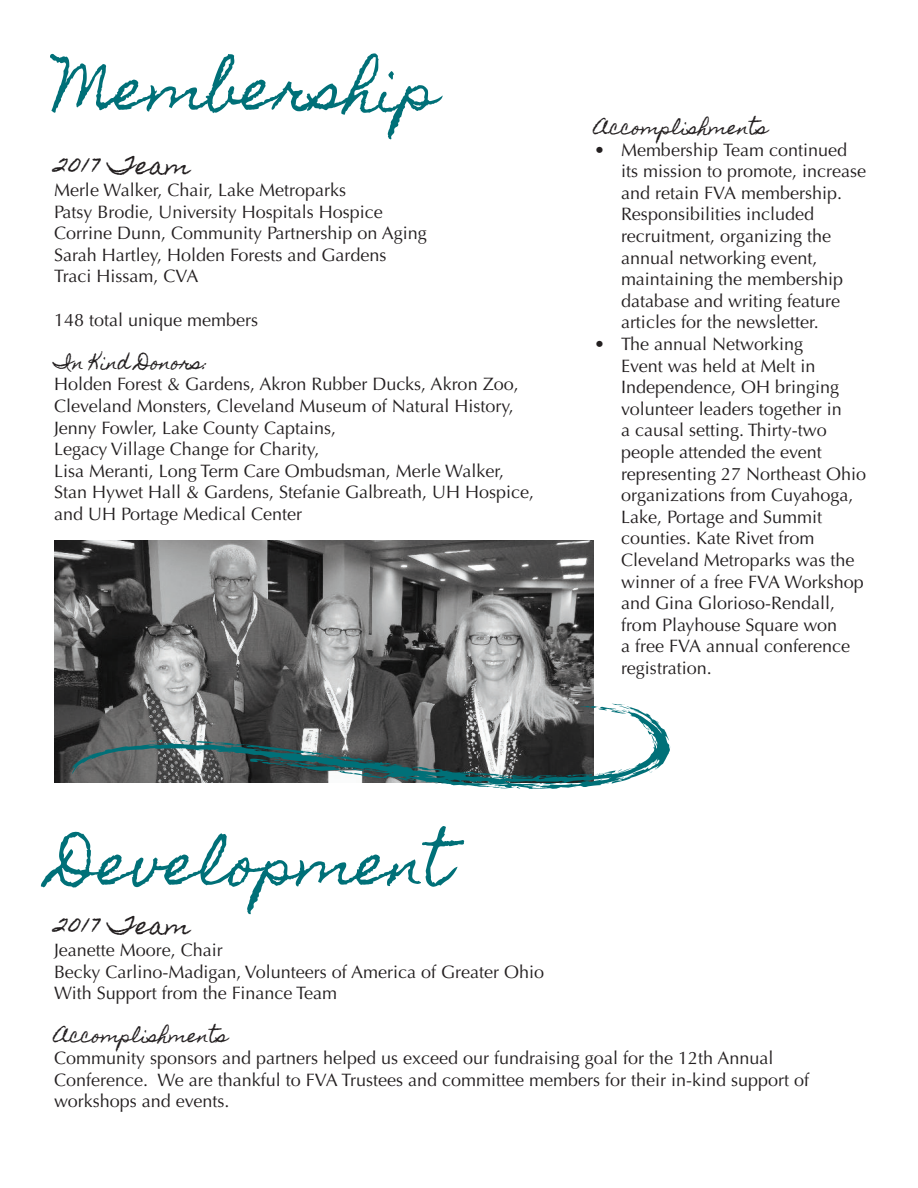
<style>
.page{position:relative;width:918px;height:1188px;background:#fff}
.page>*{position:absolute;margin:0;border:0;box-sizing:border-box;transform-origin:0 0}
.t1{font:57px "Homemade Apple";color:#007078}
.t2{font:24px "Homemade Apple";color:#231f20}
.t3{font:18px/21.6px "Optima LT Std";color:#231f20}
.t4{font:18px "Homemade Apple";color:#231f20}
</style>
<div class="page">
<img style="left:54px;top:541px;width:540px;height:241px">
<svg style="left:70px;top:706px;width:600px;height:83px"></svg>
<svg style="left:580px;top:704px;width:51px;height:10px"></svg>
<svg style="left:593px;top:768px;width:39px;height:16px"></svg>
<svg style="left:536px;top:783px;width:27px;height:2px"></svg>
<svg style="left:572px;top:783px;width:6px;height:5px"></svg>
<svg style="left:466px;top:773px;width:6px;height:10px"></svg>
<svg style="left:480px;top:774px;width:44px;height:15px"></svg>
<svg style="left:431px;top:782px;width:8px;height:2px"></svg>
<svg style="left:175px;top:740px;width:207px;height:38px;background:#4e6768"></svg>
<svg style="left:126px;top:740px;width:43px;height:6px"></svg>
<svg style="left:76px;top:763px;width:8px;height:7px"></svg>
<p class="t1" style="left:54px;top:56px;width:387px">Membership</p>
<p class="t2" style="left:54px;top:152px;width:138px">2017 Team</p>
<p class="t3" style="left:54px;top:179px;width:294px">Merle Walker, Chair, Lake Metroparks</p>
<p class="t3" style="left:54px;top:201px;width:330px">Patsy Brodie, University Hospitals Hospice</p>
<p class="t3" style="left:54px;top:223px;width:374px">Corrine Dunn, Community Partnership on Aging</p>
<p class="t3" style="left:54px;top:244px;width:334px">Sarah Hartley, Holden Forests and Gardens</p>
<p class="t3" style="left:54px;top:266px;width:146px">Traci Hissam, CVA</p>
<p class="t3" style="left:54px;top:309px;width:206px">148 total unique members</p>
<p class="t4" style="left:54px;top:352px;width:156px">In Kind Donors:</p>
<p class="t3" style="left:54px;top:374px;width:466px">Holden Forest &amp; Gardens, Akron Rubber Ducks, Akron Zoo,<br>Cleveland Monsters, Cleveland Museum of Natural History,</p>
<p class="t3" style="left:54px;top:417px;width:284px">Jenny Fowler, Lake County Captains,</p>
<p class="t3" style="left:54px;top:439px;width:267px">Legacy Village Change for Charity,</p>
<p class="t3" style="left:54px;top:460px;width:452px">Lisa Meranti, Long Term Care Ombudsman, Merle Walker,</p>
<p class="t3" style="left:54px;top:482px;width:482px">Stan Hywet Hall &amp; Gardens, Stefanie Galbreath, UH Hospice,</p>
<p class="t3" style="left:54px;top:503px;width:250px">and UH Portage Medical Center</p>
<p class="t4" style="left:594px;top:117px;width:175px">Accomplishments</p>
<p class="t3" style="left:621px;top:139px;width:247px;text-indent:-27px">• Membership Team continued its mission to promote, increase and retain FVA membership.<br>Responsibilities included recruitment, organizing the annual networking event, maintaining the membership database and writing feature articles for the newsletter.</p>
<p class="t3" style="left:621px;top:333px;width:247px;text-indent:-27px">• The annual Networking<br>Event was held at Melt in<br>Independence, OH bringing volunteer leaders together in<br>a causal setting. Thirty-two people attended the event representing 27 Northeast Ohio organizations from Cuyahoga,<br>Lake, Portage and Summit counties. Kate Rivet from<br>Cleveland Metroparks was the winner of a free FVA Workshop and Gina Glorioso-Rendall, from Playhouse Square won<br>a free FVA annual conference registration.</p>
<p class="t1" style="left:54px;top:831px;width:399px">Development</p>
<p class="t2" style="left:54px;top:912px;width:138px">2017 Team</p>
<p class="t3" style="left:54px;top:939px;width:170px">Jeanette Moore, Chair</p>
<p class="t3" style="left:54px;top:961px;width:492px">Becky Carlino-Madigan, Volunteers of America of Greater Ohio</p>
<p class="t3" style="left:54px;top:983px;width:285px">With Support from the Finance Team</p>
<p class="t4" style="left:54px;top:1026px;width:175px">Accomplishments</p>
<p class="t3" style="left:54px;top:1047px;width:757px">Community sponsors and partners helped us exceed our fundraising goal for the 12th Annual<br>Conference. We are thankful to FVA Trustees and committee members for their in-kind support of workshops and events.</p>
</div>
